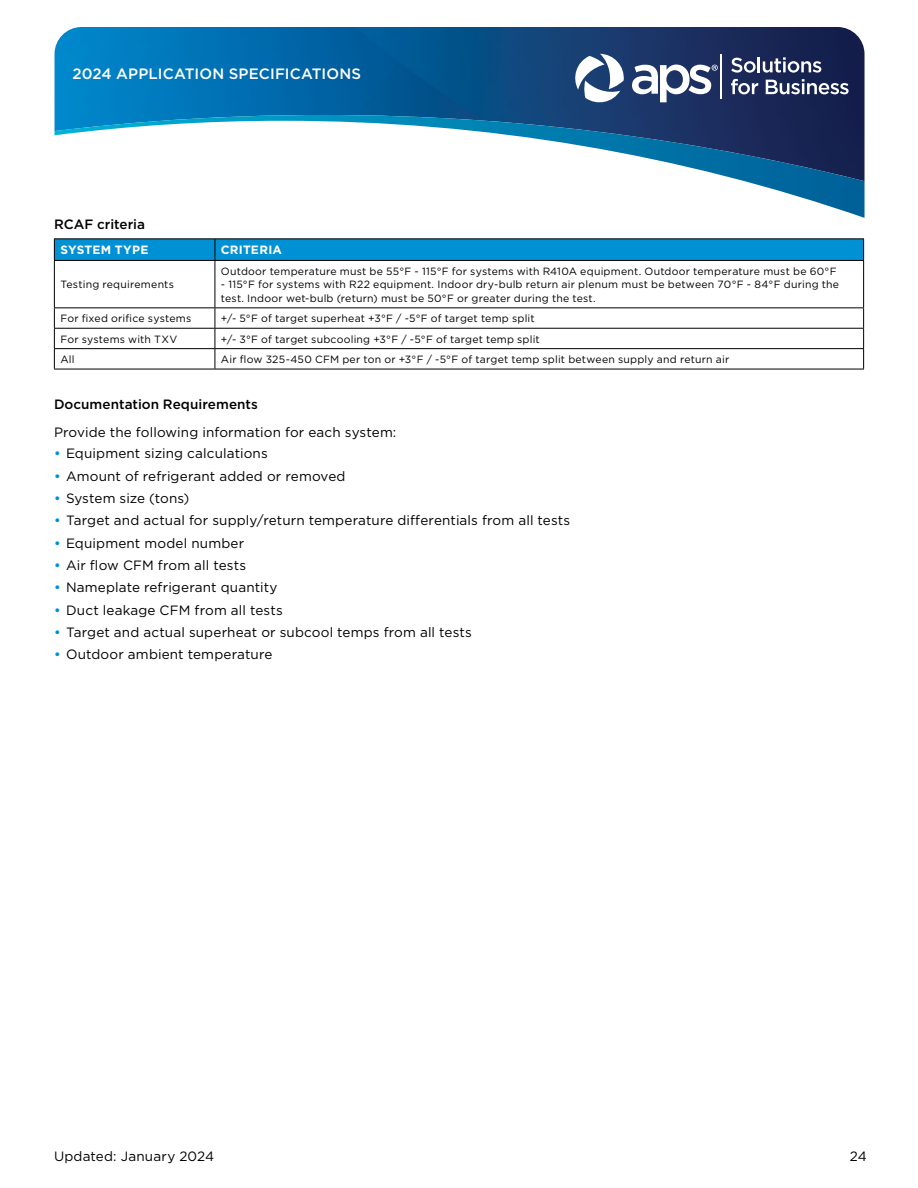
<style>
.page{position:relative;width:918px;height:1188px;background:#fff}
.page>*{position:absolute;margin:0;border:0;box-sizing:border-box;transform-origin:0 0}
.t1{font:500 15px "Gotham";letter-spacing:.01em;color:#fff}
.t2{font:13.5px "Gotham";letter-spacing:.01em;color:#000}
.t3{font:500 13.5px "Gotham";color:#000}
.t4{font:700 12px "Gotham";letter-spacing:.02em;color:#fff}
.t5{font:10.5px/13.5px "Gotham";letter-spacing:.02em;color:#000}
.s1{font-weight:500;color:#0091d5}
</style>
<div class="page">
<img style="left:55px;top:27px;width:810px;height:88px">
<svg style="left:55px;top:115px;width:810px;height:103px"></svg>
<svg style="left:731px;top:57px;width:90px;height:16px"></svg>
<svg style="left:731px;top:79px;width:27px;height:15px"></svg>
<svg style="left:766px;top:79px;width:83px;height:15px"></svg>
<hr style="left:721px;top:54px;width:1px;height:44px;background:#fff">
<svg style="left:632px;top:65px;width:86px;height:37px"></svg>
<svg style="left:575px;top:54px;width:50px;height:48px"></svg>
<hr style="left:54px;top:238px;width:161px;height:1px;background:#000">
<hr style="left:215px;top:238px;width:649px;height:1px;background:#000">
<svg style="left:54px;top:239px;width:810px;height:21px;background:#008dd0"></svg>
<hr style="left:54px;top:260px;width:161px;height:1px;background:#000">
<hr style="left:54px;top:261px;width:1px;height:46px;background:#000">
<hr style="left:215px;top:260px;width:649px;height:1px;background:#000">
<hr style="left:215px;top:261px;width:1px;height:46px;background:#000">
<hr style="left:863px;top:261px;width:1px;height:46px;background:#000">
<hr style="left:54px;top:307px;width:161px;height:1px;background:#000">
<hr style="left:215px;top:307px;width:649px;height:1px;background:#000">
<hr style="left:54px;top:328px;width:161px;height:1px;background:#000">
<hr style="left:215px;top:328px;width:649px;height:1px;background:#000">
<hr style="left:54px;top:348px;width:161px;height:1px;background:#000">
<svg style="left:54px;top:308px;width:1px;height:61px"></svg>
<hr style="left:215px;top:348px;width:649px;height:1px;background:#000">
<svg style="left:215px;top:308px;width:1px;height:61px"></svg>
<svg style="left:863px;top:308px;width:1px;height:61px"></svg>
<hr style="left:54px;top:369px;width:161px;height:1px;background:#000">
<hr style="left:215px;top:369px;width:649px;height:1px;background:#000">
<h1 class="t1" style="left:72px;top:64px;width:290px">2024 APPLICATION SPECIFICATIONS</h1>
<p class="t3" style="left:54px;top:215px;width:93px">RCAF criteria</p>
<p class="t4" style="left:60px;top:242px;width:90px">SYSTEM TYPE</p>
<p class="t4" style="left:221px;top:242px;width:63px">CRITERIA</p>
<p class="t5" style="left:60px;top:278px;width:115px">Testing requirements</p>
<p class="t5" style="left:221px;top:264px;width:617px">Outdoor temperature must be 55°F - 115°F for systems with R410A equipment. Outdoor temperature must be 60°F</p>
<p class="t5" style="left:221px;top:278px;width:620px">- 115°F for systems with R22 equipment. Indoor dry-bulb return air plenum must be between 70°F - 84°F during the test. Indoor wet-bulb (return) must be 50°F or greater during the test.</p>
<p class="t5" style="left:60px;top:312px;width:132px">For fixed orifice systems</p>
<p class="t5" style="left:221px;top:312px;width:315px">+/- 5°F of target superheat +3°F / -5°F of target temp split</p>
<p class="t5" style="left:60px;top:332px;width:119px">For systems with TXV</p>
<p class="t5" style="left:221px;top:332px;width:320px">+/- 3°F of target subcooling +3°F / -5°F of target temp split</p>
<p class="t5" style="left:60px;top:352px;width:16px">All</p>
<p class="t5" style="left:221px;top:352px;width:510px">Air flow 325-450 CFM per ton or +3°F / -5°F of target temp split between supply and return air</p>
<p class="t3" style="left:54px;top:396px;width:206px">Documentation Requirements</p>
<p class="t2" style="left:54px;top:424px;width:344px">Provide the following information for each system:</p>
<p class="t2" style="left:54px;top:445px;width:215px"><span class="s1">•</span> Equipment sizing calculations</p>
<p class="t2" style="left:54px;top:467px;width:293px"><span class="s1">•</span> Amount of refrigerant added or removed</p>
<p class="t2" style="left:54px;top:490px;width:137px"><span class="s1">•</span> System size (tons)</p>
<p class="t2" style="left:54px;top:512px;width:518px"><span class="s1">•</span> Target and actual for supply/return temperature differentials from all tests</p>
<p class="t2" style="left:54px;top:534px;width:192px"><span class="s1">•</span> Equipment model number</p>
<p class="t2" style="left:54px;top:557px;width:194px"><span class="s1">•</span> Air flow CFM from all tests</p>
<p class="t2" style="left:54px;top:579px;width:225px"><span class="s1">•</span> Nameplate refrigerant quantity</p>
<p class="t2" style="left:54px;top:601px;width:230px"><span class="s1">•</span> Duct leakage CFM from all tests</p>
<p class="t2" style="left:54px;top:624px;width:419px"><span class="s1">•</span> Target and actual superheat or subcool temps from all tests</p>
<p class="t2" style="left:54px;top:646px;width:220px"><span class="s1">•</span> Outdoor ambient temperature</p>
<p class="t2" style="left:54px;top:1147px;width:162px">Updated: January 2024</p>
<p class="t2" style="left:850px;top:1147px;width:18px">24</p>
</div>
